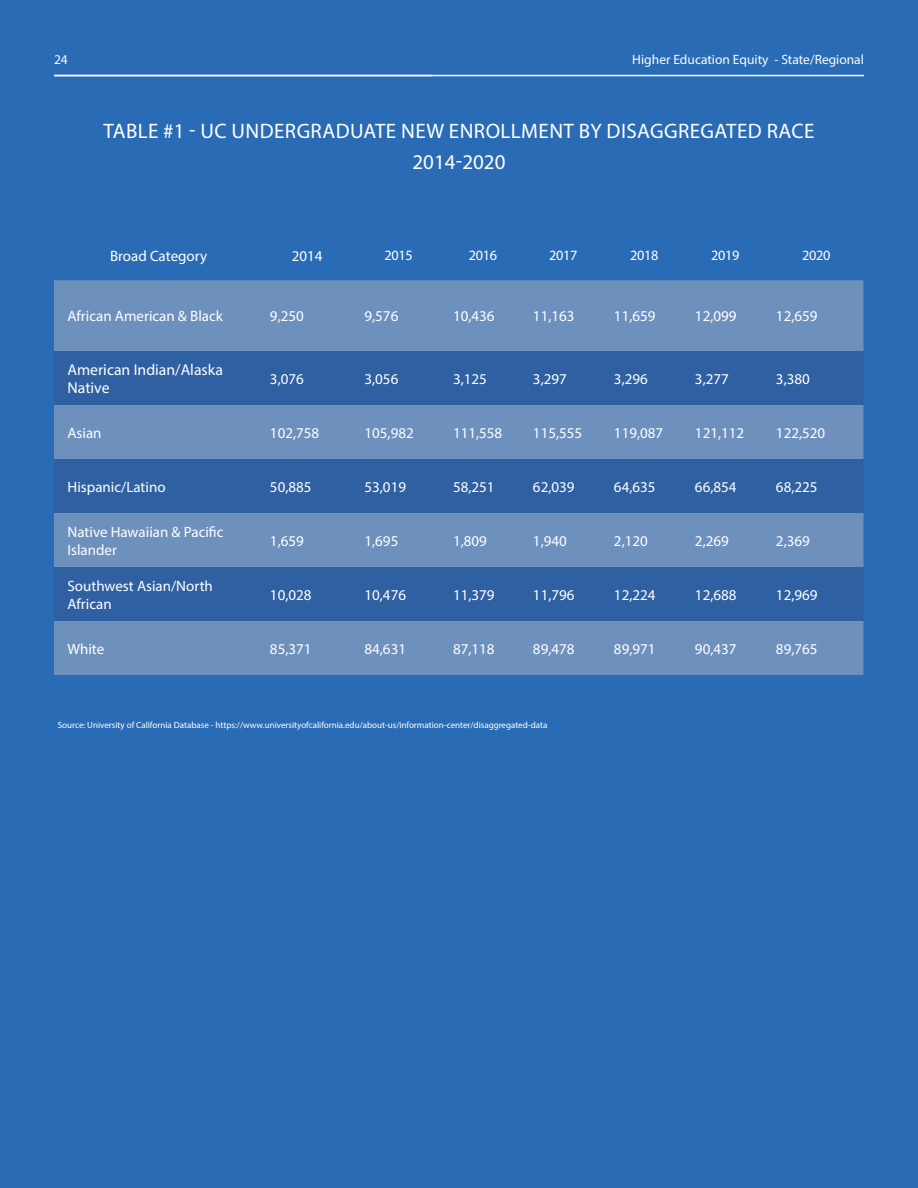
<style>
.page{position:relative;width:918px;height:1188px;background:#296cb5}
.page>*{position:absolute;margin:0;border:0;box-sizing:border-box;transform-origin:0 0}
.Heading{font:21px "Myriad Pro";letter-spacing:.02em;color:#fff}
.Heading-2{font:21px "Myriad Pro";color:#fff}
.Paragraph{font:15.75px/18.9px "Myriad Pro";color:#fff}
.Paragraph-2{font:15px/18px "Myriad Pro";color:#fff}
.Paragraph-3{font:14.25px "Myriad Pro";letter-spacing:-.025em;color:#fff}
.t1{font:13.5px "Myriad Pro";color:#fbfbfa}
.White_Paragraph{font:9px "Myriad Pro";color:#fff}
</style>
<div class="page">
<hr style="left:54px;top:75px;width:810px;height:1px;background:#f9fafa">
<div style="left:54px;top:280px;width:809px;height:395px;background:#6d90bd"></div>
<svg style="left:54px;top:351px;width:809px;height:270px;background:#4773ac"></svg>
<p class="t1" style="left:54px;top:51px;width:15px">24</p>
<p class="t1" style="left:632px;top:51px;width:233px">Higher Education Equity - State/Regional</p>
<p class="Heading" style="left:104px;top:118px;width:712px">TABLE #1 - UC UNDERGRADUATE NEW ENROLLMENT BY DISAGGREGATED RACE</p>
<p class="Heading-2" style="left:412px;top:150px;width:95px">2014-2020</p>
<p class="Paragraph-2" style="left:110px;top:246px;width:99px">Broad Category</p>
<p class="Paragraph-2" style="left:292px;top:246px;width:32px">2014</p>
<p class="Paragraph-3" style="left:385px;top:247px;width:30px">2015</p>
<p class="Paragraph-3" style="left:469px;top:247px;width:30px">2016</p>
<p class="Paragraph-3" style="left:549px;top:247px;width:30px">2017</p>
<p class="Paragraph-3" style="left:630px;top:247px;width:30px">2018</p>
<p class="Paragraph-3" style="left:711px;top:247px;width:30px">2019</p>
<p class="Paragraph-3" style="left:802px;top:247px;width:30px">2020</p>
<p class="Paragraph-2" style="left:67px;top:307px;width:157px">African American &amp; Black</p>
<p class="Paragraph-2" style="left:270px;top:307px;width:35px">9,250</p>
<p class="Paragraph-2" style="left:364px;top:307px;width:35px">9,576</p>
<p class="Paragraph-2" style="left:453px;top:307px;width:43px">10,436</p>
<p class="Paragraph-2" style="left:533px;top:307px;width:43px">11,163</p>
<p class="Paragraph-2" style="left:614px;top:307px;width:43px">11,659</p>
<p class="Paragraph-2" style="left:695px;top:307px;width:43px">12,099</p>
<p class="Paragraph-2" style="left:776px;top:307px;width:43px">12,659</p>
<p class="Paragraph" style="left:67px;top:360px;width:157px">American Indian/Alaska<br>Native</p>
<p class="Paragraph-2" style="left:270px;top:369px;width:35px">3,076</p>
<p class="Paragraph-2" style="left:364px;top:369px;width:35px">3,056</p>
<p class="Paragraph-2" style="left:453px;top:369px;width:35px">3,125</p>
<p class="Paragraph-2" style="left:533px;top:369px;width:35px">3,297</p>
<p class="Paragraph-2" style="left:614px;top:369px;width:35px">3,296</p>
<p class="Paragraph-2" style="left:695px;top:369px;width:35px">3,277</p>
<p class="Paragraph-2" style="left:776px;top:369px;width:35px">3,380</p>
<p class="Paragraph-2" style="left:67px;top:423px;width:36px">Asian</p>
<p class="Paragraph-2" style="left:270px;top:423px;width:51px">102,758</p>
<p class="Paragraph-2" style="left:364px;top:423px;width:51px">105,982</p>
<p class="Paragraph-2" style="left:453px;top:423px;width:51px">111,558</p>
<p class="Paragraph-2" style="left:533px;top:423px;width:51px">115,555</p>
<p class="Paragraph-2" style="left:614px;top:423px;width:51px">119,087</p>
<p class="Paragraph-2" style="left:695px;top:423px;width:51px">121,112</p>
<p class="Paragraph-2" style="left:776px;top:423px;width:51px">122,520</p>
<p class="Paragraph-2" style="left:67px;top:477px;width:100px">Hispanic/Latino</p>
<p class="Paragraph-2" style="left:270px;top:477px;width:43px">50,885</p>
<p class="Paragraph-2" style="left:364px;top:477px;width:43px">53,019</p>
<p class="Paragraph-2" style="left:453px;top:477px;width:43px">58,251</p>
<p class="Paragraph-2" style="left:533px;top:477px;width:43px">62,039</p>
<p class="Paragraph-2" style="left:614px;top:477px;width:43px">64,635</p>
<p class="Paragraph-2" style="left:695px;top:477px;width:43px">66,854</p>
<p class="Paragraph-2" style="left:776px;top:477px;width:43px">68,225</p>
<p class="Paragraph-2" style="left:67px;top:522px;width:157px">Native Hawaiian &amp; Pacific<br>Islander</p>
<p class="Paragraph-2" style="left:270px;top:531px;width:35px">1,659</p>
<p class="Paragraph-2" style="left:364px;top:531px;width:35px">1,695</p>
<p class="Paragraph-2" style="left:453px;top:531px;width:35px">1,809</p>
<p class="Paragraph-2" style="left:533px;top:531px;width:35px">1,940</p>
<p class="Paragraph-2" style="left:614px;top:531px;width:35px">2,120</p>
<p class="Paragraph-2" style="left:695px;top:531px;width:35px">2,269</p>
<p class="Paragraph-2" style="left:776px;top:531px;width:35px">2,369</p>
<p class="Paragraph-2" style="left:67px;top:576px;width:147px">Southwest Asian/North<br>African</p>
<p class="Paragraph-2" style="left:270px;top:585px;width:43px">10,028</p>
<p class="Paragraph-2" style="left:364px;top:585px;width:43px">10,476</p>
<p class="Paragraph-2" style="left:453px;top:585px;width:43px">11,379</p>
<p class="Paragraph-2" style="left:533px;top:585px;width:43px">11,796</p>
<p class="Paragraph-2" style="left:614px;top:585px;width:43px">12,224</p>
<p class="Paragraph-2" style="left:695px;top:585px;width:43px">12,688</p>
<p class="Paragraph-2" style="left:776px;top:585px;width:43px">12,969</p>
<p class="Paragraph-2" style="left:67px;top:639px;width:38px">White</p>
<p class="Paragraph-2" style="left:270px;top:639px;width:43px">85,371</p>
<p class="Paragraph-2" style="left:364px;top:639px;width:43px">84,631</p>
<p class="Paragraph-2" style="left:453px;top:639px;width:43px">87,118</p>
<p class="Paragraph-2" style="left:533px;top:639px;width:43px">89,478</p>
<p class="Paragraph-2" style="left:614px;top:639px;width:43px">89,971</p>
<p class="Paragraph-2" style="left:695px;top:639px;width:43px">90,437</p>
<p class="Paragraph-2" style="left:776px;top:639px;width:43px">89,765</p>
<p class="White_Paragraph" style="left:58px;top:720px;width:491px">Source: University of California Database - https://www.universityofcalifornia.edu/about-us/information-center/disaggregated-data</p>
</div>
